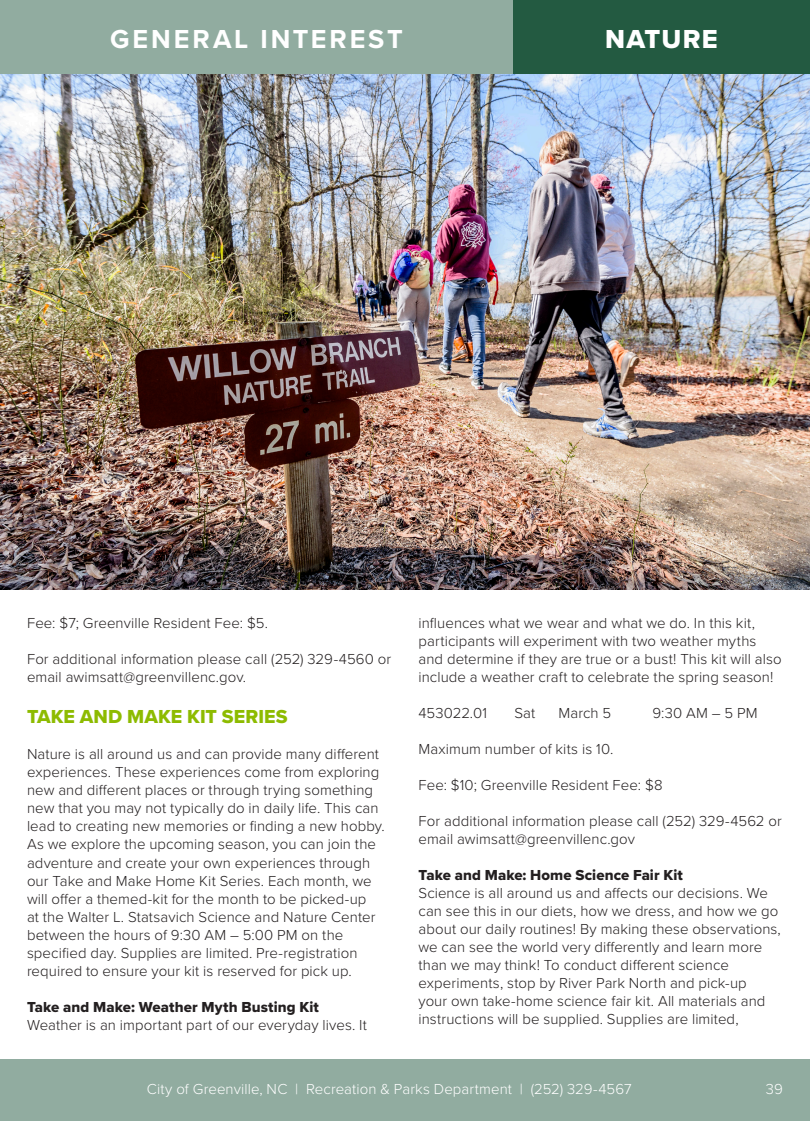
<style>
.page{position:relative;width:810px;height:1121px;background:#fff}
.page>*{position:absolute;margin:0;border:0;box-sizing:border-box;transform-origin:0 0}
.t1{font:700 27px "Proxima Nova";letter-spacing:.105em;color:#fff}
.t2{font:27px "Proxima Nova Extrabld";letter-spacing:.05em;color:#fff}
.t3{font:19.5px "Proxima Nova Extrabld";color:#8dbb00}
.t4{font:300 15px/18px "Proxima Nova";letter-spacing:.005em;color:#231f20}
.t5{font:15px "Proxima Nova Extrabld";letter-spacing:.005em;color:#231f20}
.t6{font:300 15px "Proxima Nova";letter-spacing:.005em;color:#fff}
</style>
<div class="page">
<div style="left:0;top:1059px;width:810px;height:61px;background:#91aca0"></div>
<div style="left:0;top:0;width:810px;height:75px;background:#91aca0"></div>
<div style="left:513px;top:0;width:297px;height:75px;background:#235a41"></div>
<img style="left:0;top:75px;width:810px;height:514px">
<h1 class="t1" style="left:110px;top:19px;width:294px">GENERAL INTEREST</h1>
<p class="t2" style="left:605px;top:19px;width:114px">NATURE</p>
<p class="t4" style="left:27px;top:613px;width:242px">Fee: $7; Greenville Resident Fee: $5.</p>
<p class="t4" style="left:27px;top:649px;width:366px">For additional information please call (252) 329-4560 or email awimsatt@greenvillenc.gov.</p>
<p class="t3" style="left:27px;top:702px;width:262px">TAKE AND MAKE KIT SERIES</p>
<p class="t4" style="left:27px;top:744px;width:359px">Nature is all around us and can provide many different experiences. These experiences come from exploring new and different places or through trying something new that you may not typically do in daily life. This can lead to creating new memories or finding a new hobby.<br>As we explore the upcoming season, you can join the adventure and create your own experiences through our Take and Make Home Kit Series. Each month, we will offer a themed-kit for the month to be picked-up<br>at the Walter L. Statsavich Science and Nature Center between the hours of 9:30 AM – 5:00 PM on the specified day. Supplies are limited. Pre-registration required to ensure your kit is reserved for pick up.</p>
<p class="t5" style="left:27px;top:995px;width:293px">Take and Make: Weather Myth Busting Kit</p>
<p class="t4" style="left:27px;top:1014px;width:341px">Weather is an important part of our everyday lives. It</p>
<p class="t4" style="left:418px;top:613px;width:365px">influences what we wear and what we do. In this kit, participants will experiment with two weather myths and determine if they are true or a bust! This kit will also include a weather craft to celebrate the spring season!</p>
<p class="t4" style="left:418px;top:703px;width:70px">453022.01</p>
<p class="t4" style="left:514px;top:703px;width:22px">Sat</p>
<p class="t4" style="left:559px;top:703px;width:54px">March 5</p>
<p class="t4" style="left:652px;top:703px;width:107px">9:30 AM – 5 PM</p>
<p class="t4" style="left:418px;top:739px;width:196px">Maximum number of kits is 10.</p>
<p class="t4" style="left:418px;top:775px;width:246px">Fee: $10; Greenville Resident Fee: $8</p>
<p class="t4" style="left:418px;top:811px;width:365px">For additional information please call (252) 329-4562 or email awimsatt@greenvillenc.gov</p>
<p class="t5" style="left:418px;top:864px;width:266px">Take and Make: Home Science Fair Kit</p>
<p class="t4" style="left:418px;top:883px;width:364px">Science is all around us and affects our decisions. We can see this in our diets, how we dress, and how we go about our daily routines! By making these observations, we can see the world very differently and learn more than we may think! To conduct different science experiments, stop by River Park North and pick-up<br>your own take-home science fair kit. All materials and instructions will be supplied. Supplies are limited,</p>
<p class="t6" style="left:147px;top:1077px;width:486px">City of Greenville, NC | Recreation &amp; Parks Department | (252) 329-4567</p>
<p class="t6" style="left:766px;top:1077px;width:19px">39</p>
</div>
